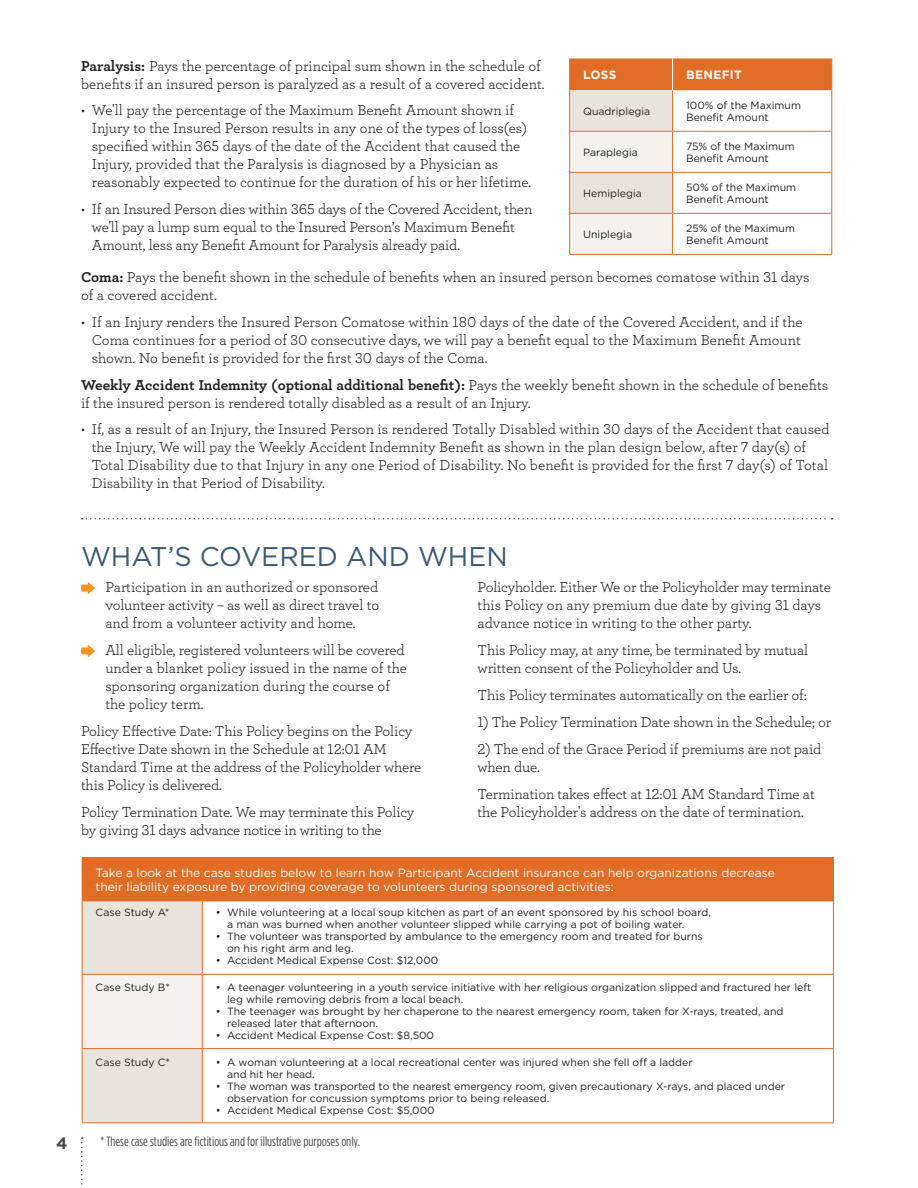
<style>
.page{position:relative;width:918px;height:1188px;background:#fff}
.page>*{position:absolute;margin:0;border:0;box-sizing:border-box;transform-origin:0 0}
.t1{font:27px "Gotham";color:#3b5978}
.t2{font:700 16.5px "Gotham";color:#484848}
.t3{font:15px/18px "Archer";letter-spacing:-.01em;color:#221f1f}
.t4{font:13.5px "Gotham Condensed";color:#474747}
.t5{font:12px/14.4px "Gotham";color:#fff}
.t6{font:700 12px "Gotham";letter-spacing:.02em;color:#fff}
.t7{font:10.5px/12px "Gotham";color:#221f1f}
.s1{font-weight:700}
</style>
<div class="page">
<svg style="left:81px;top:1137px;width:2px;height:51px"></svg>
<svg style="left:570px;top:58px;width:261px;height:196px"></svg>
<hr style="left:569px;top:90px;width:1px;height:41px;background:#e16c25">
<hr style="left:672px;top:90px;width:1px;height:41px;background:#e16c25">
<hr style="left:831px;top:90px;width:1px;height:41px;background:#e16c25">
<hr style="left:569px;top:131px;width:104px;height:1px;background:#e16c25">
<hr style="left:569px;top:132px;width:1px;height:40px;background:#e16c25">
<hr style="left:673px;top:131px;width:159px;height:1px;background:#e16c25">
<hr style="left:672px;top:132px;width:1px;height:40px;background:#e16c25">
<hr style="left:831px;top:132px;width:1px;height:40px;background:#e16c25">
<hr style="left:569px;top:172px;width:1px;height:41px;background:#e16c25">
<hr style="left:672px;top:172px;width:160px;height:1px;background:#e16c25">
<hr style="left:672px;top:173px;width:1px;height:40px;background:#e16c25">
<hr style="left:831px;top:173px;width:1px;height:40px;background:#e16c25">
<hr style="left:569px;top:213px;width:104px;height:1px;background:#e16c25">
<hr style="left:569px;top:214px;width:1px;height:40px;background:#e16c25">
<hr style="left:673px;top:213px;width:159px;height:1px;background:#e16c25">
<hr style="left:672px;top:214px;width:1px;height:40px;background:#e16c25">
<hr style="left:831px;top:214px;width:1px;height:40px;background:#e16c25">
<hr style="left:569px;top:254px;width:104px;height:1px;background:#e16c25">
<hr style="left:673px;top:254px;width:159px;height:1px;background:#e16c25">
<hr style="left:570px;top:172px;width:102px;height:1px;background:#e16c25">
<hr style="left:569px;top:58px;width:1px;height:32px;background:#e16c25">
<hr style="left:831px;top:58px;width:1px;height:32px;background:#e16c25">
<hr style="left:672px;top:58px;width:1px;height:32px;background:#fff">
<div style="left:82px;top:858px;width:751px;height:43px;background:#e16c25"></div>
<div style="left:83px;top:902px;width:119px;height:220px;background:#e9e3de"></div>
<div style="left:82px;top:974px;width:120px;height:75px;background:#f4f1ef"></div>
<hr style="left:82px;top:857px;width:120px;height:1px;background:#e16c25">
<hr style="left:202px;top:857px;width:632px;height:1px;background:#e16c25">
<hr style="left:82px;top:901px;width:120px;height:1px;background:#e16c25">
<hr style="left:202px;top:901px;width:631px;height:1px;background:#e16c25">
<hr style="left:83px;top:1048px;width:119px;height:1px;background:#e16c25">
<hr style="left:833px;top:858px;width:1px;height:43px;background:#e16c25">
<hr style="left:82px;top:901px;width:1px;height:73px;background:#e16c25">
<hr style="left:202px;top:901px;width:1px;height:73px;background:#e16c25">
<hr style="left:833px;top:901px;width:1px;height:73px;background:#e16c25">
<hr style="left:82px;top:974px;width:120px;height:1px;background:#e16c25">
<hr style="left:82px;top:975px;width:1px;height:74px;background:#e16c25">
<hr style="left:202px;top:974px;width:632px;height:1px;background:#e16c25">
<hr style="left:202px;top:975px;width:1px;height:73px;background:#e16c25">
<hr style="left:833px;top:975px;width:1px;height:73px;background:#e16c25">
<hr style="left:82px;top:1049px;width:1px;height:73px;background:#e16c25">
<hr style="left:202px;top:1048px;width:632px;height:1px;background:#e16c25">
<hr style="left:202px;top:1049px;width:1px;height:73px;background:#e16c25">
<hr style="left:833px;top:1049px;width:1px;height:73px;background:#e16c25">
<hr style="left:82px;top:1122px;width:120px;height:1px;background:#e16c25">
<hr style="left:202px;top:1122px;width:632px;height:1px;background:#e16c25">
<svg style="left:82px;top:518px;width:751px;height:1px"></svg>
<svg style="left:81px;top:582px;width:14px;height:12px"></svg>
<svg style="left:81px;top:645px;width:14px;height:12px"></svg>
<p class="t3" style="left:81px;top:57px;width:465px"><span class="s1">Paralysis:</span> Pays the percentage of principal sum shown in the schedule of benefits if an insured person is paralyzed as a result of a covered accident.</p>
<p class="t3" style="left:92px;top:102px;width:441px;text-indent:-11px">• We'll pay the percentage of the Maximum Benefit Amount shown if Injury to the Insured Person results in any one of the types of loss(es) specified within 365 days of the date of the Accident that caused the Injury, provided that the Paralysis is diagnosed by a Physician as reasonably expected to continue for the duration of his or her lifetime.</p>
<p class="t3" style="left:92px;top:201px;width:442px;text-indent:-11px">• If an Insured Person dies within 365 days of the Covered Accident, then we'll pay a lump sum equal to the Insured Person’s Maximum Benefit<br>Amount, less any Benefit Amount for Paralysis already paid.</p>
<p class="t6" style="left:583px;top:70px;width:35px">LOSS</p>
<p class="t6" style="left:686px;top:70px;width:57px">BENEFIT</p>
<p class="t7" style="left:583px;top:106px;width:69px">Quadriplegia</p>
<p class="t7" style="left:686px;top:100px;width:116px">100% of the Maximum<br>Benefit Amount</p>
<p class="t7" style="left:583px;top:147px;width:56px">Paraplegia</p>
<p class="t7" style="left:686px;top:141px;width:110px">75% of the Maximum<br>Benefit Amount</p>
<p class="t7" style="left:583px;top:188px;width:60px">Hemiplegia</p>
<p class="t7" style="left:686px;top:182px;width:112px">50% of the Maximum<br>Benefit Amount</p>
<p class="t7" style="left:583px;top:229px;width:50px">Uniplegia</p>
<p class="t7" style="left:686px;top:223px;width:110px">25% of the Maximum<br>Benefit Amount</p>
<p class="t3" style="left:81px;top:268px;width:730px"><span class="s1">Coma:</span> Pays the benefit shown in the schedule of benefits when an insured person becomes comatose within 31 days of a covered accident.</p>
<p class="t3" style="left:92px;top:313px;width:712px;text-indent:-11px">• If an Injury renders the Insured Person Comatose within 180 days of the date of the Covered Accident, and if the<br>Coma continues for a period of 30 consecutive days, we will pay a benefit equal to the Maximum Benefit Amount shown. No benefit is provided for the first 30 days of the Coma.</p>
<p class="t3" style="left:81px;top:376px;width:749px"><span class="s1">Weekly Accident Indemnity (optional additional benefit):</span> Pays the weekly benefit shown in the schedule of benefits if the insured person is rendered totally disabled as a result of an Injury.</p>
<p class="t3" style="left:92px;top:421px;width:739px;text-indent:-11px">• If, as a result of an Injury, the Insured Person is rendered Totally Disabled within 30 days of the Accident that caused the Injury, We will pay the Weekly Accident Indemnity Benefit as shown in the plan design below, after 7 day(s) of Total Disability due to that Injury in any one Period of Disability. No benefit is provided for the first 7 day(s) of Total Disability in that Period of Disability.</p>
<p class="t2" style="left:56px;top:1136px;width:13px">4</p>
<h1 class="t1" style="left:81px;top:544px;width:428px">WHAT’S COVERED AND WHEN</h1>
<p class="t3" style="left:105px;top:579px;width:275px;text-align:justify">Participation in an authorized or sponsored volunteer activity – as well as direct travel to and from a volunteer activity and home.</p>
<p class="t3" style="left:105px;top:642px;width:303px">All eligible, registered volunteers will be covered under a blanket policy issued in the name of the sponsoring organization during the course of the policy term.</p>
<p class="t3" style="left:81px;top:723px;width:342px">Policy Effective Date: This Policy begins on the Policy Effective Date shown in the Schedule at 12:01 AM Standard Time at the address of the Policyholder where this Policy is delivered.</p>
<p class="t3" style="left:81px;top:804px;width:335px">Policy Termination Date. We may terminate this Policy by giving 31 days advance notice in writing to the</p>
<p class="t3" style="left:478px;top:579px;width:355px">Policyholder. Either We or the Policyholder may terminate this Policy on any premium due date by giving 31 days advance notice in writing to the other party.</p>
<p class="t3" style="left:478px;top:642px;width:332px">This Policy may, at any time, be terminated by mutual written consent of the Policyholder and Us.</p>
<p class="t3" style="left:478px;top:687px;width:331px">This Policy terminates automatically on the earlier of:</p>
<p class="t3" style="left:478px;top:714px;width:355px">1) The Policy Termination Date shown in the Schedule; or</p>
<p class="t3" style="left:478px;top:741px;width:345px">2) The end of the Grace Period if premiums are not paid when due.</p>
<p class="t3" style="left:478px;top:786px;width:339px">Termination takes effect at 12:01 AM Standard Time at the Policyholder's address on the date of termination.</p>
<p class="t5" style="left:96px;top:866px;width:681px">Take a look at the case studies below to learn how Participant Accident insurance can help organizations decrease their liability exposure by providing coverage to volunteers during sponsored activities:</p>
<p class="t7" style="left:96px;top:907px;width:75px">Case Study A*</p>
<p class="t7" style="left:227px;top:907px;width:485px;text-indent:-11px">• While volunteering at a local soup kitchen as part of an event sponsored by his school board, a man was burned when another volunteer slipped while carrying a pot of boiling water.</p>
<p class="t7" style="left:227px;top:931px;width:477px;text-indent:-11px">• The volunteer was transported by ambulance to the emergency room and treated for burns on his right arm and leg.</p>
<p class="t7" style="left:216px;top:955px;width:224px">• Accident Medical Expense Cost: $12,000</p>
<p class="t7" style="left:96px;top:982px;width:76px">Case Study B*</p>
<p class="t7" style="left:227px;top:982px;width:586px;text-indent:-11px">• A teenager volunteering in a youth service initiative with her religious organization slipped and fractured her left leg while removing debris from a local beach.</p>
<p class="t7" style="left:227px;top:1006px;width:558px;text-indent:-11px">• The teenager was brought by her chaperone to the nearest emergency room, taken for X-rays, treated, and released later that afternoon.</p>
<p class="t7" style="left:216px;top:1030px;width:220px">• Accident Medical Expense Cost: $8,500</p>
<p class="t7" style="left:96px;top:1057px;width:76px">Case Study C*</p>
<p class="t7" style="left:227px;top:1057px;width:467px;text-indent:-11px">• A woman volunteering at a local recreational center was injured when she fell off a ladder and hit her head.</p>
<p class="t7" style="left:227px;top:1081px;width:560px;text-indent:-11px">• The woman was transported to the nearest emergency room, given precautionary X-rays, and placed under observation for concussion symptoms prior to being released.</p>
<p class="t7" style="left:216px;top:1105px;width:220px">• Accident Medical Expense Cost: $5,000</p>
<p class="t4" style="left:100px;top:1136px;width:261px">* These case studies are fictitious and for illustrative purposes only.</p>
</div>
